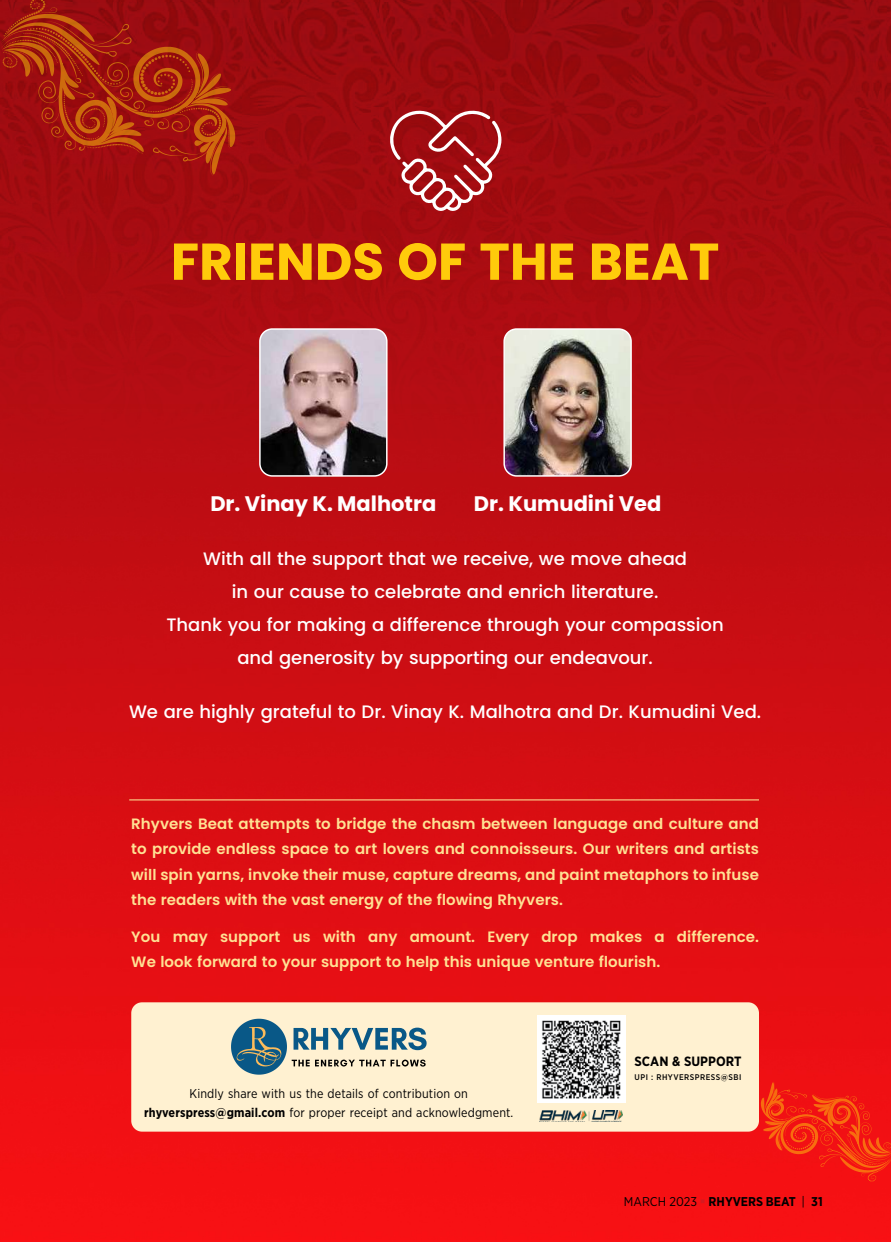
<style>
.page{position:relative;width:891px;height:1242px;background:#fff}
.page>*{position:absolute;margin:0;border:0;box-sizing:border-box;transform-origin:0 0}
.t1{font:700 51.75px "Poppins";color:#ffcb0b}
.t2{font:700 21px "Poppins";color:#fff}
.t3{font:500 18px/33px "Poppins";color:#fff;text-align:center}
.t4{font:600 15px/25.5px "Poppins";letter-spacing:.005em;color:#ffe294;text-align:justify}
.t5{font:700 13.5px "Gotham Narrow";color:#000}
.t6{font:12.75px/19.5px "Gotham Narrow";letter-spacing:.01em;color:#000;text-align:center}
.t7{font:700 12.75px "Gotham Narrow";color:#000}
.t8{font:500 8.25px "Gotham Narrow";letter-spacing:.06em;color:#000}
.s1{font-weight:700}
.s2{font-weight:400}
.s3{color:#d71920}
</style>
<div class="page">
<div style="left:0;top:1049px;width:891px;height:193px;background:#f51014"></div>
<img style="left:0;top:0;width:891px;height:1049px">
<svg style="left:390px;top:103px;width:111px;height:109px"></svg>
<svg style="left:761px;top:1082px;width:130px;height:100px"></svg>
<svg style="left:0;top:0;width:235px;height:176px"></svg>
<div style="left:131px;top:1002px;width:628px;height:130px;background:#fff1d1;border-radius:11px"></div>
<div style="left:537px;top:1015px;width:88px;height:88px;background:#fff"></div>
<img style="left:542px;top:1020px;width:79px;height:79px">
<img style="left:540px;top:1110px;width:82px;height:11px">
<img style="left:504px;top:329px;width:127px;height:147px">
<div style="left:503px;top:328px;width:129px;height:149px;border:2px solid #fff;border-radius:12px"></div>
<img style="left:260px;top:329px;width:127px;height:147px">
<div style="left:259px;top:328px;width:129px;height:149px;border:2px solid #fff;border-radius:12px"></div>
<hr style="left:129px;top:799px;width:630px;height:1px;background:#ffe294">
<svg style="left:231px;top:1019px;width:196px;height:56px"></svg>
<h1 class="t1" style="left:171px;top:232px;width:550px">FRIENDS OF THE BEAT</h1>
<h2 class="t2" style="left:210px;top:492px;width:227px">Dr. Vinay K. Malhotra</h2>
<h2 class="t2" style="left:474px;top:492px;width:189px">Dr. Kumudini Ved</h2>
<p class="t3" style="left:166px;top:542px;width:559px">With all the support that we receive, we move ahead<br>in our cause to celebrate and enrich literature.<br>Thank you for making a difference through your compassion and generosity by supporting our endeavour.</p>
<p class="t3" style="left:129px;top:696px;width:634px">We are highly grateful to Dr. Vinay K. Malhotra and Dr. Kumudini Ved.</p>
<p class="t4" style="left:131px;top:811px;width:629px">Rhyvers Beat attempts to bridge the chasm between language and culture and to provide endless space to art lovers and connoisseurs. Our writers and artists will spin yarns, invoke their muse, capture dreams, and paint metaphors to infuse the readers with the vast energy of the flowing Rhyvers.</p>
<p class="t4" style="left:131px;top:924px;width:629px">You may support us with any amount. Every drop makes a difference.<br>We look forward to your support to help this unique venture flourish.</p>
<p class="t6" style="left:144px;top:1083px;width:371px">Kindly share with us the details of contribution on <span class="s1">rhyverspress@gmail.com</span> for proper receipt and acknowledgment.</p>
<p class="t5" style="left:635px;top:1052px;width:109px">SCAN &amp; SUPPORT</p>
<p class="t8" style="left:635px;top:1072px;width:108px">UPI : RHYVERSPRESS@SBI</p>
<p class="t7" style="left:624px;top:1193px;width:201px"><span class="s2">MARCH 2023</span> <span class="s3">▪</span> RHYVERS BEAT <span class="s2">|</span> 31</p>
</div>
